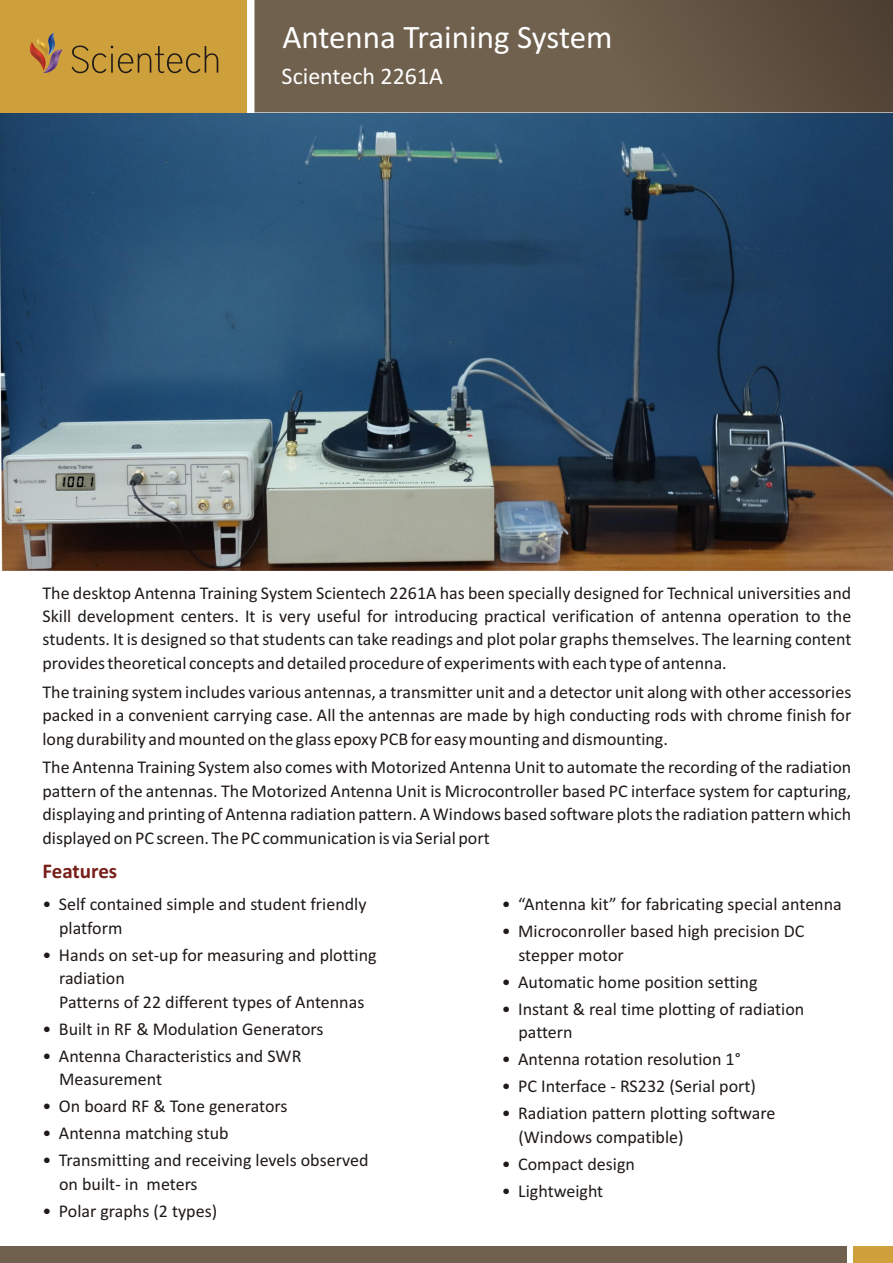
<style>
.page{position:relative;width:893px;height:1263px;background:#fff}
.page>*{position:absolute;margin:0;border:0;box-sizing:border-box;transform-origin:0 0}
.t1{font:33px "Calibri";color:#fff}
.t2{font:24px "Calibri";color:#fff}
.t3{font:700 21px "Calibri";color:#781f1a}
.t4{font:18px/23.4px "Calibri";color:#1f1a17}
</style>
<div class="page">
<img style="left:0;top:113px;width:893px;height:457px">
<div style="left:0;top:1246px;width:846px;height:17px;background:#70614f"></div>
<div style="left:854px;top:1246px;width:39px;height:17px;background:#cfa13d"></div>
<svg style="left:254px;top:0;width:639px;height:112px;background:#685948"></svg>
<div style="left:0;top:0;width:246px;height:112px;background:#cea03c"></div>
<svg style="left:72px;top:46px;width:146px;height:27px"></svg>
<svg style="left:29px;top:33px;width:34px;height:40px"></svg>
<h1 class="t1" style="left:282px;top:24px;width:332px">Antenna Training System</h1>
<h2 class="t2" style="left:282px;top:66px;width:163px">Scientech 2261A</h2>
<p class="t4" style="left:42px;top:582px;width:810px;text-align:justify">The desktop Antenna Training System Scientech 2261A has been specially designed for Technical universities and Skill development centers. It is very useful for introducing practical verification of antenna operation to the students. It is designed so that students can take readings and plot polar graphs themselves. The learning content provides theoretical concepts and detailed procedure of experiments with each type of antenna.</p>
<p class="t4" style="left:42px;top:681px;width:810px;text-align:justify">The training system includes various antennas, a transmitter unit and a detector unit along with other accessories packed in a convenient carrying case. All the antennas are made by high conducting rods with chrome finish for long durability and mounted on the glass epoxy PCB for easy mounting and dismounting.</p>
<p class="t4" style="left:42px;top:757px;width:810px;text-align:justify">The Antenna Training System also comes with Motorized Antenna Unit to automate the recording of the radiation pattern of the antennas. The Motorized Antenna Unit is Microcontroller based PC interface system for capturing, displaying and printing of Antenna radiation pattern. A Windows based software plots the radiation pattern which displayed on PC screen. The PC communication is via Serial port</p>
<p class="t3" style="left:43px;top:862px;width:76px">Features</p>
<p class="t4" style="left:59px;top:894px;width:309px;text-indent:-17px">• Self contained simple and student friendly platform</p>
<p class="t4" style="left:59px;top:945px;width:319px;text-indent:-17px">• Hands on set-up for measuring and plotting radiation<br>Patterns of 22 different types of Antennas</p>
<p class="t4" style="left:43px;top:1018px;width:283px">• Built in RF &amp; Modulation Generators</p>
<p class="t4" style="left:59px;top:1045px;width:244px;text-indent:-17px">• Antenna Characteristics and SWR<br>Measurement</p>
<p class="t4" style="left:43px;top:1096px;width:246px">• On board RF &amp; Tone generators</p>
<p class="t4" style="left:43px;top:1123px;width:188px">• Antenna matching stub</p>
<p class="t4" style="left:59px;top:1150px;width:311px;text-indent:-17px">• Transmitting and receiving levels observed on built- in meters</p>
<p class="t4" style="left:43px;top:1200px;width:176px">• Polar graphs (2 types)</p>
<p class="t4" style="left:502px;top:894px;width:341px">• “Antenna kit” for fabricating special antenna</p>
<p class="t4" style="left:518px;top:921px;width:288px;text-indent:-17px">• Microconroller based high precision DC stepper motor</p>
<p class="t4" style="left:502px;top:972px;width:257px">• Automatic home position setting</p>
<p class="t4" style="left:518px;top:999px;width:287px;text-indent:-17px">• Instant &amp; real time plotting of radiation pattern</p>
<p class="t4" style="left:502px;top:1049px;width:240px">• Antenna rotation resolution 1°</p>
<p class="t4" style="left:502px;top:1076px;width:256px">• PC Interface - RS232 (Serial port)</p>
<p class="t4" style="left:518px;top:1103px;width:259px;text-indent:-17px">• Radiation pattern plotting software (Windows compatible)</p>
<p class="t4" style="left:502px;top:1153px;width:135px">• Compact design</p>
<p class="t4" style="left:502px;top:1180px;width:103px">• Lightweight</p>
</div>
